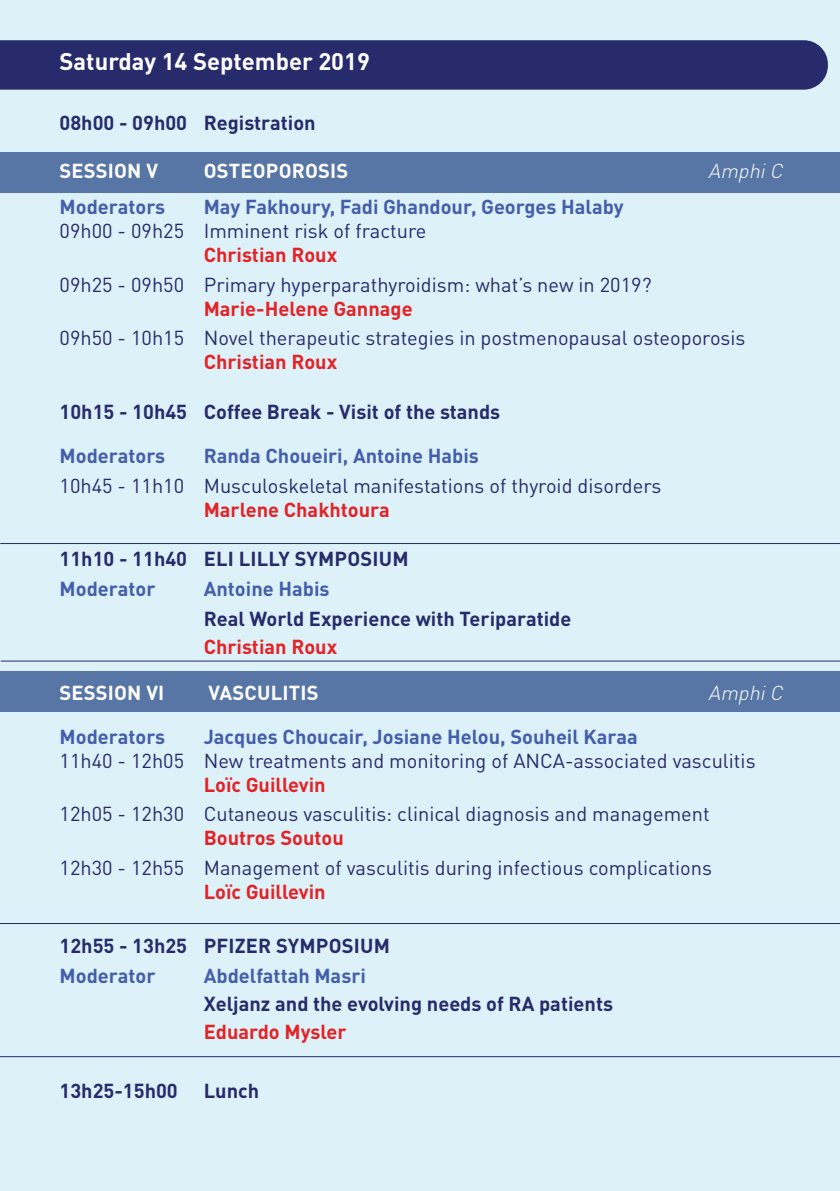
<style>
.page{position:relative;width:840px;height:1191px;background:#fff}
.page>*{position:absolute;margin:0;border:0;box-sizing:border-box;transform-origin:0 0}
.t1{font:700 23.8px "DIN Pro";color:#fff}
.t2{font:20px "DIN Pro";color:#282b6b}
.t3{font:700 20px "DIN Pro";color:#282b6b}
.t4{font:700 20px "DIN Pro";color:#455eab}
.t5{font:700 20px "DIN Pro";color:#e32327}
.t6{font:700 20px "DIN Pro";letter-spacing:.01em;color:#fff}
.t7{font:italic 300 20px "DIN Pro";color:#fff}
</style>
<div class="page">
<div style="left:0;top:0;width:839px;height:1191px;background:#dcf1f8"></div>
<div style="left:0;top:40px;width:827px;height:50px;background:#282b6b"></div>
<div style="left:0;top:152px;width:839px;height:40px;background:#5776a5"></div>
<div style="left:0;top:671px;width:839px;height:40px;background:#5776a5"></div>
<hr style="left:0;top:543px;width:839px;height:1px;background:#282b6b">
<hr style="left:1px;top:660px;width:838px;height:1px;background:#282b6b">
<hr style="left:0;top:923px;width:839px;height:1px;background:#282b6b">
<hr style="left:0;top:1056px;width:839px;height:1px;background:#282b6b">
<p class="t1" style="left:59px;top:46px;width:312px">Saturday 14 September 2019</p>
<p class="t3" style="left:59px;top:109px;width:257px">08h00 - 09h00 Registration</p>
<p class="t6" style="left:59px;top:157px;width:100px">SESSION V</p>
<p class="t6" style="left:203px;top:157px;width:146px">OSTEOPOROSIS</p>
<p class="t7" style="left:707px;top:157px;width:81px">AmphiC</p>
<p class="t4" style="left:59px;top:193px;width:107px">Moderators</p>
<p class="t4" style="left:203px;top:193px;width:421px">May Fakhoury, Fadi Ghandour, Georges Halaby</p>
<p class="t2" style="left:59px;top:217px;width:368px">09h00 - 09h25 Imminent risk of fracture</p>
<p class="t5" style="left:203px;top:241px;width:135px">Christian Roux</p>
<p class="t2" style="left:59px;top:271px;width:593px">09h25 - 09h50 Primary hyperparathyroidism: what’s new in 2019?</p>
<p class="t5" style="left:203px;top:295px;width:210px">Marie-Helene Gannage</p>
<p class="t2" style="left:59px;top:324px;width:687px">09h50 - 10h15 Novel therapeutic strategies in postmenopausal osteoporosis</p>
<p class="t5" style="left:203px;top:348px;width:135px">Christian Roux</p>
<p class="t3" style="left:59px;top:398px;width:442px">10h15 - 10h45 Coffee Break - Visit of the stands</p>
<p class="t4" style="left:59px;top:442px;width:107px">Moderators</p>
<p class="t4" style="left:203px;top:442px;width:276px">Randa Choueiri, Antoine Habis</p>
<p class="t2" style="left:59px;top:472px;width:603px">10h45 - 11h10 Musculoskeletal manifestations of thyroid disorders</p>
<p class="t5" style="left:203px;top:496px;width:187px">Marlene Chakhtoura</p>
<p class="t3" style="left:59px;top:545px;width:350px">11h10 - 11h40 ELI LILLY SYMPOSIUM</p>
<p class="t4" style="left:59px;top:575px;width:97px">Moderator</p>
<p class="t4" style="left:203px;top:575px;width:127px">Antoine Habis</p>
<p class="t3" style="left:203px;top:605px;width:369px">Real World Experience with Teriparatide</p>
<p class="t5" style="left:203px;top:633px;width:135px">Christian Roux</p>
<p class="t6" style="left:59px;top:678px;width:106px">SESSION VI</p>
<p class="t6" style="left:208px;top:678px;width:112px">VASCULITIS</p>
<p class="t7" style="left:707px;top:679px;width:81px">AmphiC</p>
<p class="t4" style="left:59px;top:723px;width:107px">Moderators</p>
<p class="t4" style="left:203px;top:723px;width:435px">Jacques Choucair, Josiane Helou, Souheil Karaa</p>
<p class="t2" style="left:59px;top:747px;width:697px">11h40 - 12h05 New treatments and monitoring of ANCA-associated vasculitis</p>
<p class="t5" style="left:203px;top:771px;width:123px">Loïc Guillevin</p>
<p class="t2" style="left:59px;top:800px;width:651px">12h05 - 12h30 Cutaneous vasculitis: clinical diagnosis and management</p>
<p class="t5" style="left:203px;top:824px;width:141px">Boutros Soutou</p>
<p class="t2" style="left:59px;top:854px;width:653px">12h30 - 12h55 Management of vasculitis during infectious complications</p>
<p class="t5" style="left:203px;top:878px;width:123px">Loïc Guillevin</p>
<p class="t3" style="left:59px;top:932px;width:332px">12h55 - 13h25 PFIZER SYMPOSIUM</p>
<p class="t4" style="left:59px;top:961px;width:97px">Moderator</p>
<p class="t4" style="left:203px;top:961px;width:164px">Abdelfattah Masri</p>
<p class="t3" style="left:203px;top:989px;width:410px">Xeljanz and the evolving needs of RA patients</p>
<p class="t5" style="left:203px;top:1017px;width:144px">Eduardo Mysler</p>
<p class="t3" style="left:59px;top:1077px;width:120px">13h25-15h00</p>
<p class="t3" style="left:203px;top:1077px;width:57px">Lunch</p>
</div>
